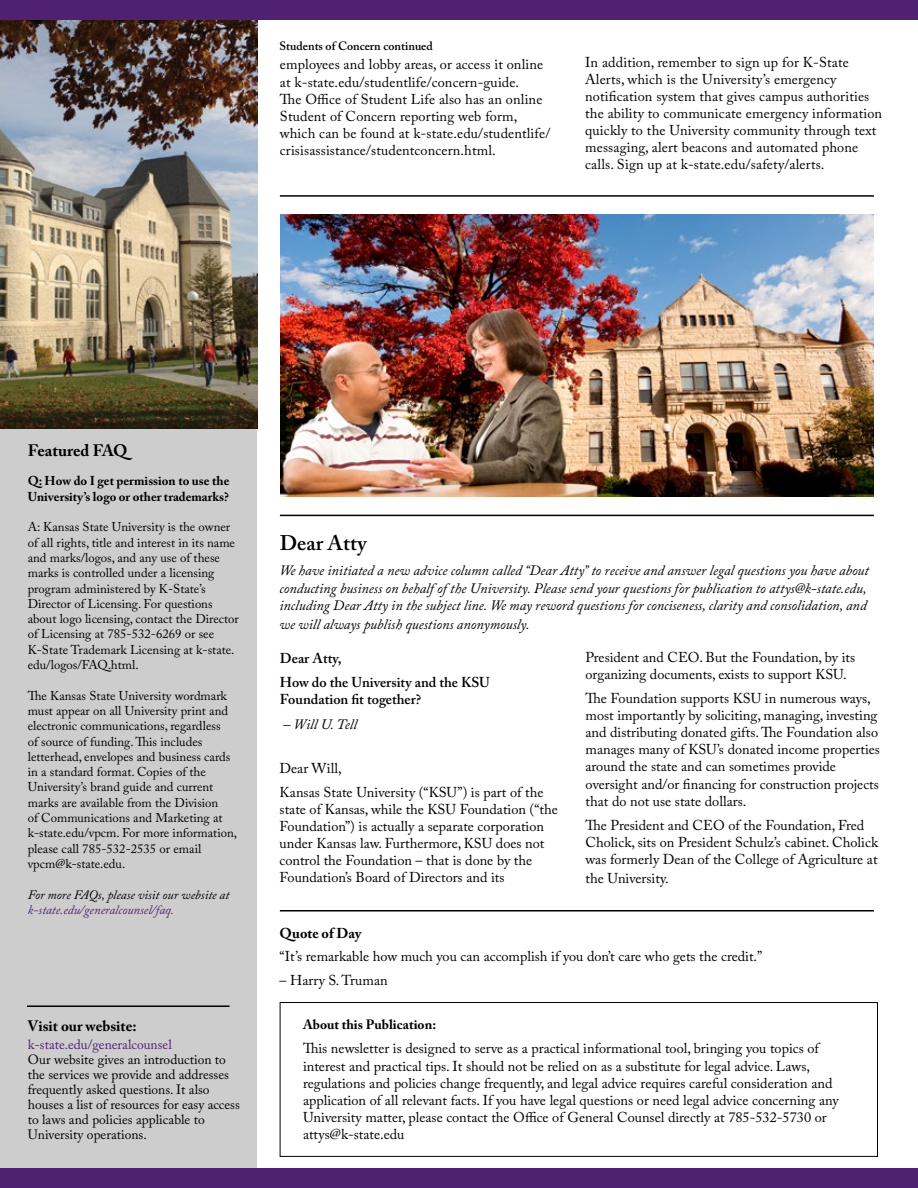
<style>
.page{position:relative;width:918px;height:1188px;background:#fff}
.page>*{position:absolute;margin:0;border:0;box-sizing:border-box;transform-origin:0 0}
.t1{font:600 21px "Adobe Caslon Pro";color:#000}
.t2{font:700 16.5px "Adobe Caslon Pro";color:#000}
.t3{font:700 15px "Adobe Caslon Pro";color:#000}
.t4{font:14.25px/17.1px "Adobe Caslon Pro";color:#000}
.t5{font:italic 14.25px/17.1px "Adobe Caslon Pro";color:#000}
.t6{font:600 14.25px/23.9px "Adobe Caslon Pro";color:#000}
.t7{font:700 14.25px "Adobe Caslon Pro";color:#000}
.t8{font:13.5px/15px "Adobe Caslon Pro";color:#000}
.t9{font:13.5px "Adobe Caslon Pro";color:#4f2170}
.t10{font:700 13.5px "Adobe Caslon Pro";color:#000}
.t11{font:12.75px/15.3px "Adobe Caslon Pro";color:#000}
.t12{font:700 12.75px/15.3px "Adobe Caslon Pro";color:#000}
.t13{font:italic 12.75px "Adobe Caslon Pro";color:#000}
.t14{font:italic 12.75px "Adobe Caslon Pro";color:#4f2170}
.t15{font:600 12px "Adobe Caslon Pro";color:#000}
</style>
<div class="page">
<div style="left:0;top:272px;width:257px;height:900px;background:#cdcdcd"></div>
<img style="left:0;top:20px;width:257px;height:409px">
<div style="left:280px;top:1002px;width:598px;height:155px;border:1px solid #000"></div>
<hr style="left:280px;top:195px;width:594px;height:2px;background:#000">
<hr style="left:280px;top:515px;width:594px;height:1px;background:#000">
<hr style="left:280px;top:910px;width:594px;height:2px;background:#000">
<div style="left:0;top:1168px;width:918px;height:20px;background:#4f2170"></div>
<hr style="left:27px;top:1005px;width:203px;height:2px;background:#000">
<div style="left:0;top:0;width:918px;height:20px;background:#4f2170"></div>
<img style="left:281px;top:215px;width:593px;height:282px">
<p class="t15" style="left:279px;top:38px;width:155px">Students of Concern continued</p>
<p class="t4" style="left:280px;top:56px;width:272px">employees and lobby areas, or access it online at k-state.edu/studentlife/concern-guide.<br>The Office of Student Life also has an online Student of Concern reporting web form, which can be found at k-state.edu/studentlife/ crisisassistance/studentconcern.html.</p>
<p class="t4" style="left:585px;top:53px;width:298px">In addition, remember to sign up for K-State Alerts, which is the University’s emergency notification system that gives campus authorities the ability to communicate emergency information quickly to the University community through text messaging, alert beacons and automated phone calls. Sign up at k-state.edu/safety/alerts.</p>
<p class="t2" style="left:28px;top:440px;width:101px">Featured FAQ</p>
<p class="t12" style="left:28px;top:473px;width:203px">Q: How do I get permission to use the<br>University’s logo or other trademarks?</p>
<p class="t11" style="left:28px;top:519px;width:213px">A: Kansas State University is the owner of all rights, title and interest in its name and marks/logos, and any use of these marks is controlled under a licensing program administered by K-State’s Director of Licensing. For questions about logo licensing, contact the Director of Licensing at 785-532-6269 or see K-State Trademark Licensing at k-state. edu/logos/FAQ.html.</p>
<p class="t11" style="left:28px;top:688px;width:211px">The Kansas State University wordmark must appear on all University print and electronic communications, regardless<br>of source of funding. This includes letterhead, envelopes and business cards in a standard format. Copies of the University’s brand guide and current marks are available from the Division<br>of Communications and Marketing at k-state.edu/vpcm. For more information, please call 785-532-2535 or email vpcm@k-state.edu.</p>
<p class="t13" style="left:28px;top:887px;width:203px">For more FAQs, please visit our website at</p>
<p class="t14" style="left:28px;top:902px;width:148px">k-state.edu/generalcounsel/faq.</p>
<p class="t3" style="left:28px;top:1017px;width:110px">Visit our website:</p>
<p class="t9" style="left:28px;top:1036px;width:146px">k-state.edu/generalcounsel</p>
<p class="t8" style="left:28px;top:1052px;width:214px">Our website gives an introduction to the services we provide and addresses frequently asked questions. It also houses a list of resources for easy access to laws and policies applicable to University operations.</p>
<h1 class="t1" style="left:280px;top:531px;width:88px">Dear Atty</h1>
<p class="t5" style="left:279px;top:562px;width:591px">We have initiated a new advice column called “Dear Atty” to receive and answer legal questions you have about conducting business on behalf of the University. Please send your questions for publication to attys@k-state.edu, including Dear Atty in the subject line. We may reword questions for conciseness, clarity and consolidation, and</p>
<p class="t5" style="left:279px;top:616px;width:252px">we will always publish questions anonymously.</p>
<p class="t6" style="left:280px;top:646px;width:212px">Dear Atty,<br>How do the University and the KSU</p>
<p class="t6" style="left:280px;top:687px;width:143px">Foundation fit together?</p>
<p class="t5" style="left:283px;top:715px;width:75px">– Will U. Tell</p>
<p class="t4" style="left:280px;top:756px;width:265px;line-height:23.9px">Dear Will,<br>Kansas State University (“KSU”) is part of the</p>
<p class="t4" style="left:280px;top:800px;width:280px">state of Kansas, while the KSU Foundation (“the Foundation”) is actually a separate corporation under Kansas law. Furthermore, KSU does not control the Foundation – that is done by the Foundation’s Board of Directors and its</p>
<p class="t4" style="left:586px;top:649px;width:271px">President and CEO. But the Foundation, by its organizing documents, exists to support KSU.</p>
<p class="t4" style="left:586px;top:690px;width:296px">The Foundation supports KSU in numerous ways, most importantly by soliciting, managing, investing and distributing donated gifts. The Foundation also manages many of KSU’s donated income properties around the state and can sometimes provide oversight and/or financing for construction projects that do not use state dollars.</p>
<p class="t4" style="left:586px;top:816px;width:294px">The President and CEO of the Foundation, Fred<br>Cholick, sits on President Schulz’s cabinet. Cholick was formerly Dean of the College of Agriculture at</p>
<p class="t4" style="left:586px;top:870px;width:85px">the University.</p>
<p class="t7" style="left:280px;top:924px;width:83px">Quote of Day</p>
<p class="t4" style="left:280px;top:948px;width:484px">“It’s remarkable how much you can accomplish if you don’t care who gets the credit.”</p>
<p class="t4" style="left:280px;top:972px;width:110px">– Harry S. Truman</p>
<p class="t10" style="left:303px;top:1017px;width:135px">About this Publication:</p>
<p class="t4" style="left:303px;top:1040px;width:537px">This newsletter is designed to serve as a practical informational tool, bringing you topics of interest and practical tips. It should not be relied on as a substitute for legal advice. Laws, regulations and policies change frequently, and legal advice requires careful consideration and application of all relevant facts. If you have legal questions or need legal advice concerning any University matter, please contact the Office of General Counsel directly at 785-532-5730 or attys@k-state.edu</p>
</div>
